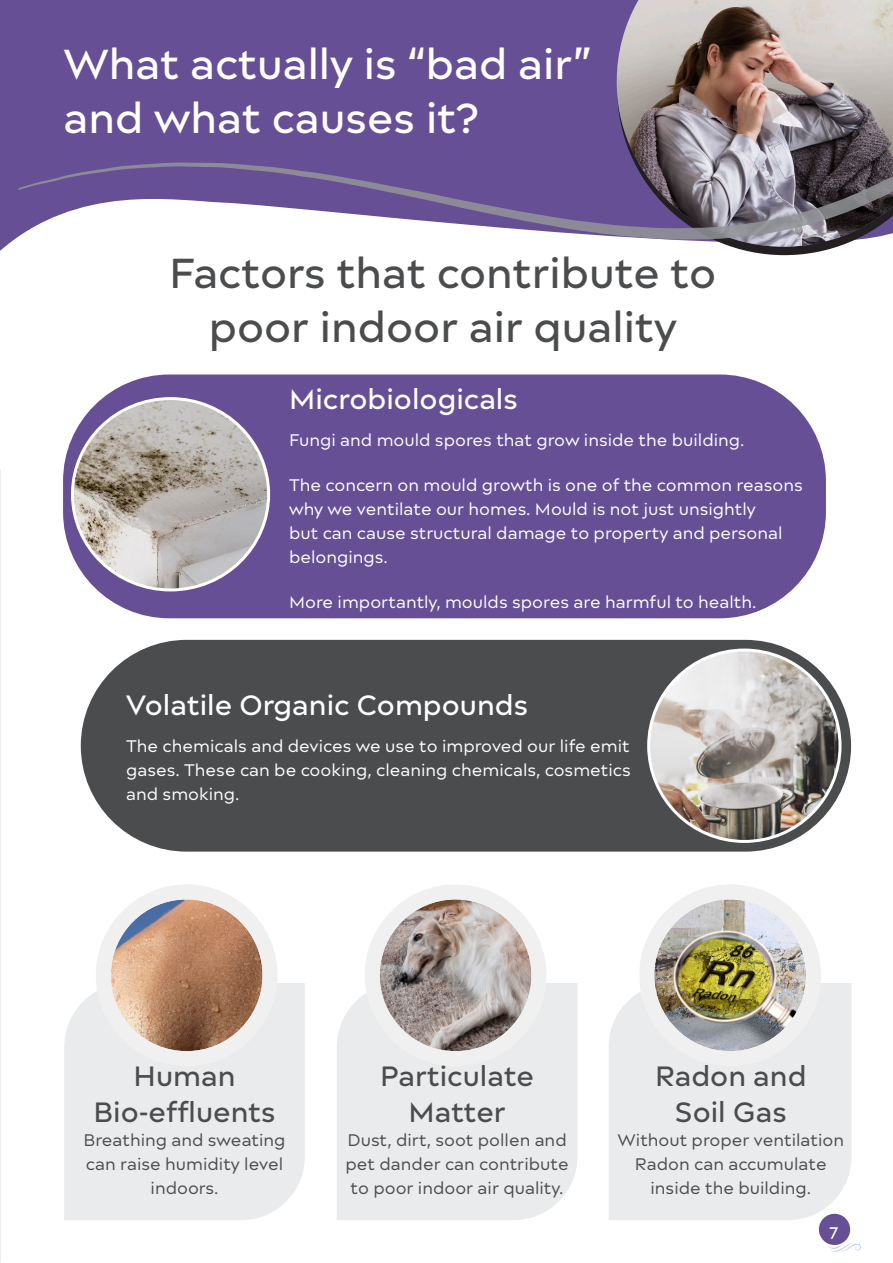
<style>
.page{position:relative;width:893px;height:1263px;background:#fff}
.page>*{position:absolute;margin:0;border:0;box-sizing:border-box;transform-origin:0 0}
.t1{font:500 45px/54px "Matteo";color:#4b4c4d;text-align:center}
.header_white{font:500 45px/54px "Matteo";color:#fff}
.Subheader{font:500 30px/36px "Matteo";color:#4b4c4d;text-align:center}
.Subheader-2{font:500 30px "Matteo";color:#fff}
.body{font:18px/24px "Matteo";color:#fff;text-align:justify}
.body-2{font:18px/24px "Matteo";color:#4b4c4d;text-align:center}
.t2{font:500 18px "Matteo";color:#fff}
</style>
<div class="page">
<div style="left:64px;top:983px;width:241px;height:237px;background:#e9ebec"></div>
<div style="left:337px;top:983px;width:240px;height:237px;background:#e9ebec"></div>
<div style="left:609px;top:983px;width:243px;height:237px;background:#e9ebec"></div>
<div style="left:63px;top:374px;width:763px;height:244px;background:#664f95;border-radius:106px"></div>
<div style="left:81px;top:640px;width:770px;height:212px;background:#4b4c4d;border-radius:106px"></div>
<svg style="left:0;top:0;width:790px;height:256px;background:#75609f"></svg>
<svg style="left:617px;top:247px;width:219px;height:8px"></svg>
<img style="left:617px;top:0;width:276px;height:247px">
<img style="left:111px;top:899px;width:152px;height:152px;border-radius:76px">
<div style="left:96px;top:884px;width:182px;height:182px;border:15px solid #f0f0f0;border-radius:50%"></div>
<img style="left:380px;top:899px;width:151px;height:152px;border-radius:76px">
<div style="left:365px;top:884px;width:181px;height:182px;border:15px solid #f0f0f0;border-radius:50%"></div>
<img style="left:72px;top:399px;width:197px;height:191px">
<img style="left:649px;top:650px;width:191px;height:191px;border-radius:96px">
<svg style="left:18px;top:98px;width:875px;height:147px;background:#83749d"></svg>
<img style="left:654px;top:899px;width:152px;height:152px;border-radius:76px">
<div style="left:639px;top:884px;width:182px;height:182px;border:15px solid #f0f0f0;border-radius:50%"></div>
<div style="left:818px;top:1213px;width:33px;height:33px;background:#664f95;border-radius:50%"></div>
<div style="left:817px;top:1212px;width:35px;height:34px;border:2px solid #fff;border-radius:50%"></div>
<svg style="left:828px;top:1243px;width:33px;height:9px"></svg>
<p class="header_white" style="left:63px;top:36px;width:529px">What actually is “bad air” and what causes it?</p>
<p class="t1" style="left:169px;top:245px;width:549px">Factors that contribute to poor indoor air quality</p>
<p class="Subheader-2" style="left:289px;top:382px;width:230px">Microbiologicals</p>
<p class="body" style="left:289px;top:427px;width:457px">Fungi and mould spores that grow inside the building.</p>
<p class="body" style="left:289px;top:472px;width:515px;text-align:left">The concern on mould growth is one of the common reasons why we ventilate our homes. Mould is not just unsightly<br>but can cause structural damage to property and personal belongings.</p>
<p class="body" style="left:289px;top:590px;width:469px">More importantly, moulds spores are harmful to health.</p>
<p class="Subheader-2" style="left:126px;top:688px;width:403px">Volatile Organic Compounds</p>
<p class="body" style="left:126px;top:734px;width:506px">The chemicals and devices we use to improved our life emit gases. These can be cooking, cleaning chemicals, cosmetics and smoking.</p>
<p class="Subheader" style="left:93px;top:1057px;width:184px">Human<br>Bio-effluents</p>
<p class="body-2" style="left:83px;top:1127px;width:204px">Breathing and sweating can raise humidity level indoors.</p>
<p class="Subheader" style="left:380px;top:1057px;width:155px">Particulate<br>Matter</p>
<p class="body-2" style="left:346px;top:1127px;width:225px;text-align:justify">Dust, dirt, soot pollen and pet dander can contribute to poor indoor air quality.</p>
<p class="Subheader" style="left:655px;top:1057px;width:153px">Radon and<br>Soil Gas</p>
<p class="body-2" style="left:618px;top:1127px;width:228px">Without proper ventilation<br>Radon can accumulate inside the building.</p>
<p class="t2" style="left:829px;top:1220px;width:11px">7</p>
</div>
